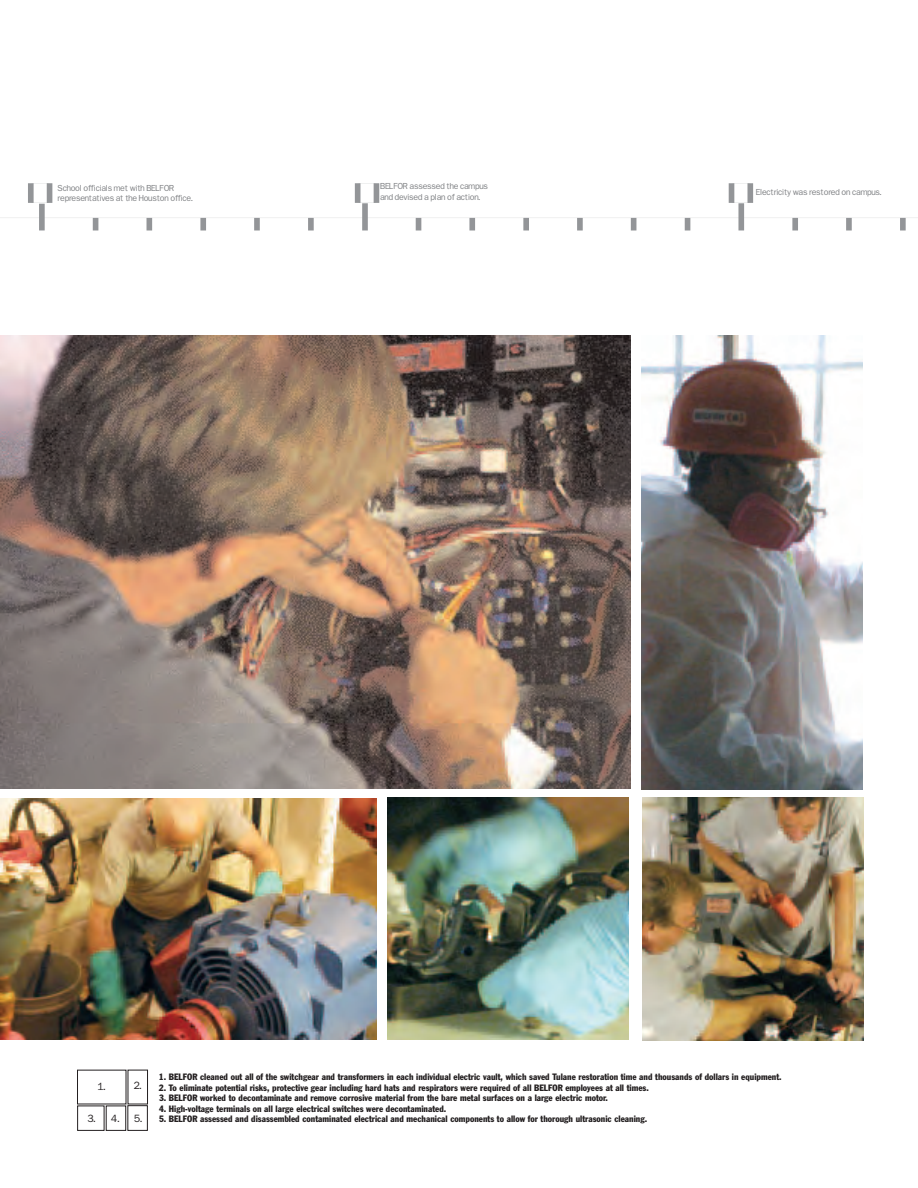
<style>
.page{position:relative;width:918px;height:1188px;background:#fff}
.page>*{position:absolute;margin:0;border:0;box-sizing:border-box;transform-origin:0 0}
.t1{font:9px "Franklin Gothic Condensed S Si Condensed";color:#231f20}
.t2{font:9px "Franklin";color:#231f20}
.t3{font:7.5px/10.5px "Franklin";letter-spacing:-.03em;color:#808285}
</style>
<div class="page">
<img style="left:0;top:335px;width:630px;height:454px">
<img style="left:0;top:798px;width:376px;height:242px">
<img style="left:387px;top:798px;width:242px;height:242px">
<img style="left:641px;top:335px;width:222px;height:455px">
<img style="left:642px;top:798px;width:222px;height:243px">
<hr style="left:0;top:218px;width:918px;height:1px;background:#939598">
<svg style="left:41px;top:204px;width:1px;height:26px"></svg>
<svg style="left:95px;top:219px;width:1px;height:12px"></svg>
<svg style="left:149px;top:219px;width:1px;height:12px"></svg>
<svg style="left:203px;top:219px;width:1px;height:12px"></svg>
<svg style="left:257px;top:219px;width:1px;height:12px"></svg>
<svg style="left:310px;top:219px;width:1px;height:12px"></svg>
<svg style="left:365px;top:203px;width:1px;height:27px"></svg>
<svg style="left:418px;top:219px;width:1px;height:12px"></svg>
<svg style="left:472px;top:219px;width:1px;height:12px"></svg>
<svg style="left:526px;top:219px;width:1px;height:12px"></svg>
<svg style="left:579px;top:219px;width:1px;height:12px"></svg>
<svg style="left:633px;top:219px;width:1px;height:12px"></svg>
<svg style="left:687px;top:219px;width:1px;height:12px"></svg>
<svg style="left:741px;top:203px;width:1px;height:27px"></svg>
<svg style="left:795px;top:219px;width:1px;height:12px"></svg>
<svg style="left:848px;top:219px;width:1px;height:12px"></svg>
<svg style="left:902px;top:219px;width:1px;height:12px"></svg>
<div style="left:30px;top:183px;width:20px;height:20px;border:1px solid #939598"></div>
<div style="left:357px;top:183px;width:20px;height:20px;border:1px solid #939598"></div>
<div style="left:731px;top:183px;width:20px;height:20px;border:1px solid #939598"></div>
<div style="left:77px;top:1106px;width:27px;height:25px;border:1px solid #231f20"></div>
<div style="left:106px;top:1106px;width:20px;height:25px;border:1px solid #231f20"></div>
<div style="left:128px;top:1105px;width:20px;height:26px;border:1px solid #231f20"></div>
<div style="left:128px;top:1070px;width:20px;height:34px;border:1px solid #231f20"></div>
<p class="t3" style="left:58px;top:183px;width:137px">School officials met with BELFOR representatives at the Houston office.</p>
<p class="t3" style="left:380px;top:182px;width:109px">BELFOR assessed the campus and devised a plan of action.</p>
<p class="t3" style="left:756px;top:187px;width:127px">Electricity was restored on campus.</p>
<p class="t2" style="left:98px;top:1082px;width:9px">1.</p>
<p class="t2" style="left:134px;top:1081px;width:9px">2.</p>
<p class="t2" style="left:87px;top:1113px;width:34px">3. 4.</p>
<p class="t2" style="left:134px;top:1113px;width:10px">5.</p>
<p class="t1" style="left:159px;top:1074px;width:624px">1. BELFOR cleaned out all of the switchgear and transformers in each individual electric vault, which saved Tulane restoration time and thousands of dollars in equipment.</p>
<p class="t1" style="left:159px;top:1085px;width:491px">2. To eliminate potential risks, protective gear including hard hats and respirators were required of all BELFOR employees at all times.</p>
<p class="t1" style="left:159px;top:1095px;width:451px">3. BELFOR worked to decontaminate and remove corrosive material from the bare metal surfaces on a large electric motor.</p>
<p class="t1" style="left:159px;top:1106px;width:289px">4. High-voltage terminals on all large electrical switches were decontaminated.</p>
<p class="t1" style="left:159px;top:1116px;width:490px">5. BELFOR assessed and disassembled contaminated electrical and mechanical components to allow for thorough ultrasonic cleaning.</p>
</div>
